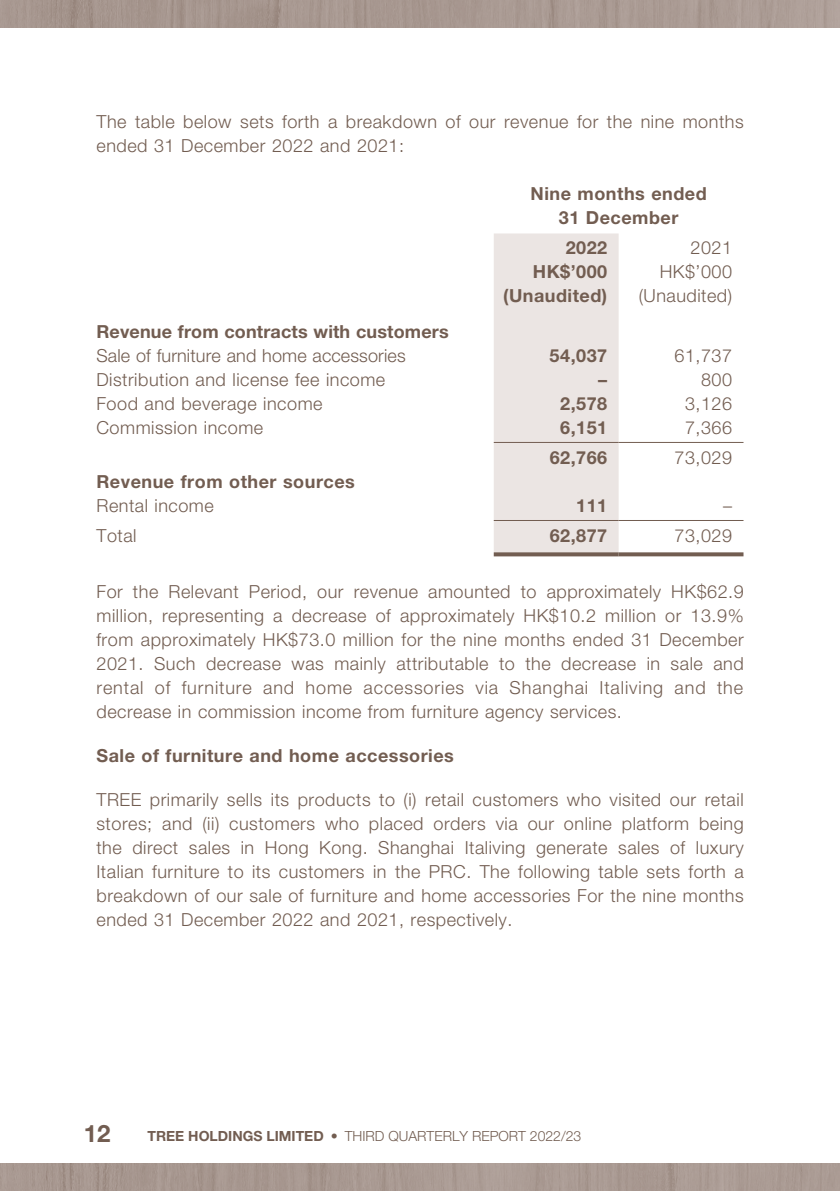
<style>
.page{position:relative;width:840px;height:1191px;background:#fff}
.page>*{position:absolute;margin:0;border:0;box-sizing:border-box;transform-origin:0 0}
.t1{font:700 24px "Helvetica Neue LT Std";color:#725d51}
.t2{font:300 18px/24px "Helvetica Neue LT Std";letter-spacing:.03em;color:#725d51;text-align:justify}
.t3{font:700 18px/24px "Helvetica Neue LT Std";letter-spacing:.03em;color:#725d51;text-align:center}
.t4{font:700 18px "Helvetica Neue LT Std";letter-spacing:.01em;color:#725d51}
.t5{font:300 18px "Helvetica Neue LT Std";letter-spacing:.01em;color:#725d51}
.t6{font:300 14px "Helvetica Neue LT Std";color:#725d51}
.s1{font-weight:700}
</style>
<div class="page">
<img style="left:0;top:0;width:840px;height:1191px">
<div style="left:0;top:28px;width:839px;height:1134px;background:#fff"></div>
<div style="left:494px;top:233px;width:124px;height:319px;background:#ebe5e3"></div>
<hr style="left:493px;top:442px;width:125px;height:1px;background:#725d51">
<hr style="left:618px;top:442px;width:125px;height:1px;background:#725d51">
<hr style="left:493px;top:520px;width:125px;height:1px;background:#725d51">
<hr style="left:618px;top:520px;width:125px;height:1px;background:#725d51">
<svg style="left:493px;top:552px;width:125px;height:4px"></svg>
<svg style="left:618px;top:552px;width:125px;height:4px"></svg>
<p class="t2" style="left:96px;top:110px;width:648px">The table below sets forth a breakdown of our revenue for the nine months ended 31 December 2022 and 2021:</p>
<p class="t3" style="left:530px;top:182px;width:178px">Nine months ended<br>31 December</p>
<p class="t3" style="left:565px;top:236px;width:43px">2022</p>
<p class="t2" style="left:690px;top:236px;width:43px">2021</p>
<p class="t3" style="left:532px;top:260px;width:76px">HK$’000</p>
<p class="t2" style="left:659px;top:260px;width:74px">HK$’000</p>
<p class="t3" style="left:503px;top:284px;width:106px">(Unaudited)</p>
<p class="t2" style="left:638px;top:284px;width:95px">(Unaudited)</p>
<p class="t4" style="left:96px;top:320px;width:353px">Revenue from contracts with customers</p>
<p class="t5" style="left:96px;top:344px;width:310px">Sale of furniture and home accessories</p>
<p class="t3" style="left:549px;top:343px;width:59px">54,037</p>
<p class="t2" style="left:674px;top:343px;width:59px">61,737</p>
<p class="t2" style="left:96px;top:367px;width:290px">Distribution and license fee income</p>
<p class="t3" style="left:598px;top:367px;width:10px">–</p>
<p class="t2" style="left:700px;top:367px;width:33px">800</p>
<p class="t2" style="left:96px;top:391px;width:227px">Food and beverage income</p>
<p class="t3" style="left:560px;top:391px;width:49px">2,578</p>
<p class="t2" style="left:684px;top:391px;width:49px">3,126</p>
<p class="t2" style="left:96px;top:415px;width:168px">Commission income</p>
<p class="t3" style="left:560px;top:415px;width:49px">6,151</p>
<p class="t2" style="left:684px;top:415px;width:49px">7,366</p>
<p class="t3" style="left:549px;top:445px;width:59px">62,766</p>
<p class="t2" style="left:674px;top:445px;width:59px">73,029</p>
<p class="t3" style="left:96px;top:469px;width:260px">Revenue from other sources</p>
<p class="t2" style="left:96px;top:493px;width:119px">Rental income</p>
<p class="t3" style="left:576px;top:493px;width:33px">111</p>
<p class="t2" style="left:722px;top:493px;width:10px">–</p>
<p class="t2" style="left:96px;top:523px;width:42px">Total</p>
<p class="t3" style="left:549px;top:523px;width:59px">62,877</p>
<p class="t2" style="left:674px;top:523px;width:59px">73,029</p>
<p class="t2" style="left:96px;top:579px;width:648px">For the Relevant Period, our revenue amounted to approximately HK$62.9 million, representing a decrease of approximately HK$10.2 million or 13.9% from approximately HK$73.0 million for the nine months ended 31 December 2021. Such decrease was mainly attributable to the decrease in sale and rental of furniture and home accessories via Shanghai Italiving and the decrease in commission income from furniture agency services.</p>
<p class="t3" style="left:96px;top:743px;width:359px">Sale of furniture and home accessories</p>
<p class="t2" style="left:96px;top:787px;width:648px">TREE primarily sells its products to (i) retail customers who visited our retail stores; and (ii) customers who placed orders via our online platform being the direct sales in Hong Kong. Shanghai Italiving generate sales of luxury Italian furniture to its customers in the PRC. The following table sets forth a breakdown of our sale of furniture and home accessories For the nine months ended 31 December 2022 and 2021, respectively.</p>
<h1 class="t1" style="left:84px;top:1118px;width:28px">12</h1>
<p class="t6" style="left:147px;top:1127px;width:435px"><span class="s1">TREE HOLDINGS LIMITED</span> • THIRD QUARTERLY REPORT 2022/23</p>
</div>
